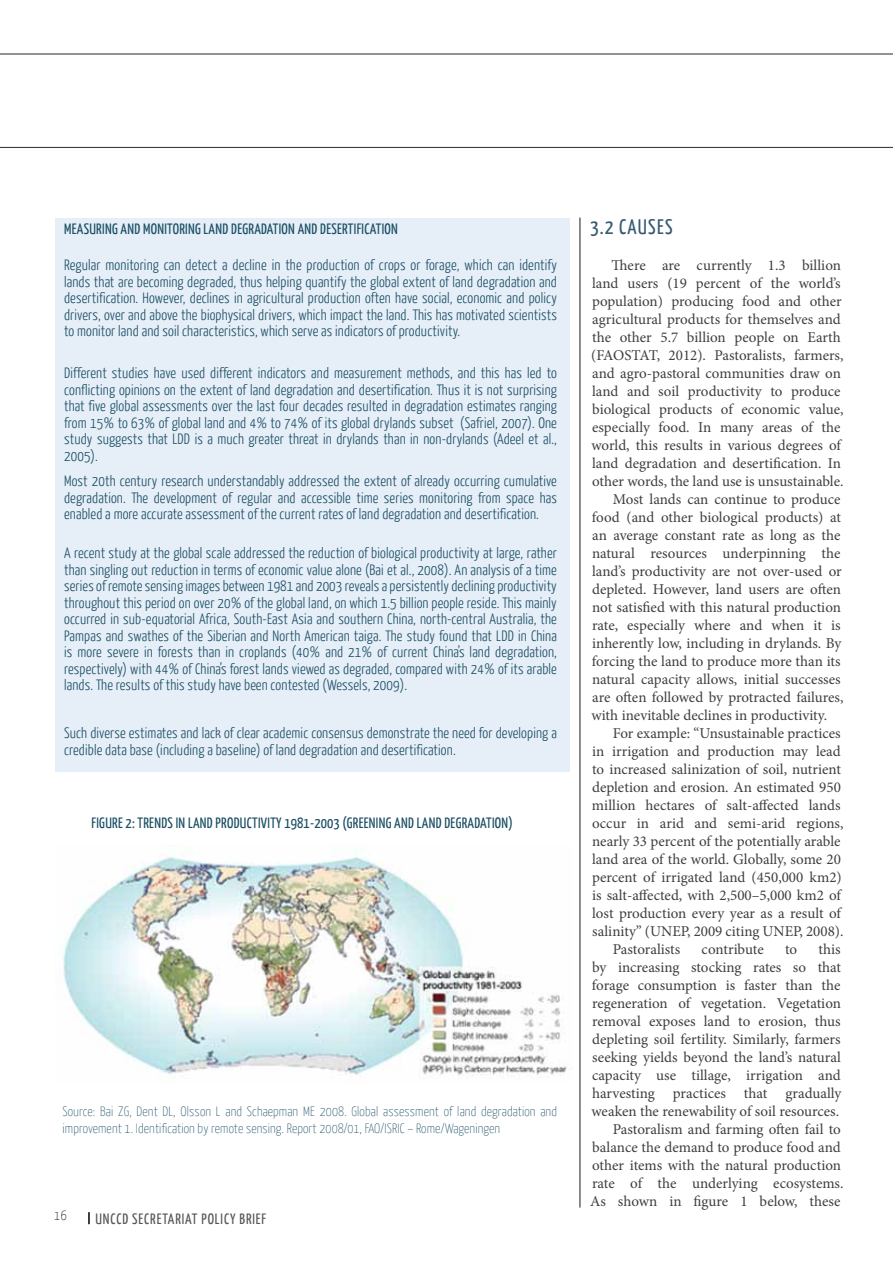
<style>
.page{position:relative;width:893px;height:1263px;background:#fff}
.page>*{position:absolute;margin:0;border:0;box-sizing:border-box;transform-origin:0 0}
.t1{font:21px "Yanone Kaffeesatz";color:#365a6f}
.t2{font:300 15px/16.5px "Yanone Kaffeesatz";letter-spacing:.01em;color:#194e63;text-align:justify}
.t3{font:15px/18px "Minion Pro";color:#3e3d40;text-align:right}
.t4{font:15px "Yanone Kaffeesatz";letter-spacing:.02em;color:#194e63}
.t5{font:15px "Yanone Kaffeesatz";letter-spacing:.06em;color:#555658}
.t6{font:100 13.5px/16.5px "Yanone Kaffeesatz";letter-spacing:.01em;color:#194e63}
.t7{font:100 13.5px "Yanone Kaffeesatz";color:#000}
</style>
<div class="page">
<hr style="left:0;top:53px;width:893px;height:2px;background:#3e3d40">
<hr style="left:0;top:147px;width:893px;height:1px;background:#3e3d40">
<svg style="left:88px;top:1212px;width:2px;height:12px"></svg>
<div style="left:56px;top:218px;width:514px;height:553px;background:#e6eef8"></div>
<hr style="left:580px;top:218px;width:1px;height:989px;background:#000">
<img style="left:63px;top:857px;width:510px;height:220px">
<p class="t4" style="left:64px;top:219px;width:334px">MEASURING AND MONITORING LAND DEGRADATION AND DESERTIFICATION</p>
<p class="t2" style="left:64px;top:256px;width:494px">Regular monitoring can detect a decline in the production of crops or forage, which can identify lands that are becoming degraded, thus helping quantify the global extent of land degradation and desertification. However, declines in agricultural production often have social, economic and policy drivers, over and above the biophysical drivers, which impact the land. This has motivated scientists to monitor land and soil characteristics, which serve as indicators of productivity.</p>
<p class="t2" style="left:64px;top:364px;width:494px">Different studies have used different indicators and measurement methods, and this has led to conflicting opinions on the extent of land degradation and desertification. Thus it is not surprising that five global assessments over the last four decades resulted in degradation estimates ranging from 15% to 63% of global land and 4% to 74% of its global drylands subset (Safriel, 2007). One study suggests that LDD is a much greater threat in drylands than in non-drylands (Adeel et al., 2005).</p>
<p class="t2" style="left:64px;top:472px;width:494px">Most 20th century research understandably addressed the extent of already occurring cumulative degradation. The development of regular and accessible time series monitoring from space has enabled a more accurate assessment of the current rates of land degradation and desertification.</p>
<p class="t2" style="left:64px;top:544px;width:494px">A recent study at the global scale addressed the reduction of biological productivity at large, rather than singling out reduction in terms of economic value alone (Bai et al., 2008). An analysis of a time series of remote sensing images between 1981 and 2003 reveals a persistently declining productivity throughout this period on over 20% of the global land, on which 1.5 billion people reside. This mainly occurred in sub-equatorial Africa, South-East Asia and southern China, north-central Australia, the Pampas and swathes of the Siberian and North American taiga. The study found that LDD in China is more severe in forests than in croplands (40% and 21% of current China’s land degradation, respectively) with 44% of China’s forest lands viewed as degraded, compared with 24% of its arable lands. The results of this study have been contested (Wessels, 2009).</p>
<p class="t2" style="left:64px;top:724px;width:494px">Such diverse estimates and lack of clear academic consensus demonstrate the need for developing a credible data base (including a baseline) of land degradation and desertification.</p>
<p class="t4" style="left:91px;top:813px;width:167px">FIGURE 2: TRENDS IN LAND PRODUCTIVITY</p>
<p class="t4" style="left:284px;top:813px;width:167px">1981-2003 (GREENING AND LAND DEGRADATIO</p>
<p class="t4" style="left:501px;top:813px;width:13px">N)</p>
<p class="t6" style="left:63px;top:1103px;width:496px">Source: Bai ZG, Dent DL, Olsson L and Schaepman ME 2008. Global assessment of land degradation and improvement 1. Identification by remote sensing. Report 2008/01, FAO/ISRIC – Rome/Wageningen</p>
<p class="t7" style="left:54px;top:1207px;width:14px">16</p>
<p class="t5" style="left:96px;top:1209px;width:172px">UNCCD SECRETARIAT POLICY BRIEF</p>
<h1 class="t1" style="left:590px;top:214px;width:83px">3.2 CAUSES</h1>
<p class="t3" style="left:612px;top:256px;width:231px">There are currently 1.3 billion</p>
<p class="t3" style="left:592px;top:274px;width:250px">land users (19 percent of the world’s</p>
<p class="t3" style="left:592px;top:292px;width:251px">population) producing food and other</p>
<p class="t3" style="left:592px;top:310px;width:250px">agricultural products for themselves and</p>
<p class="t3" style="left:592px;top:328px;width:250px">the other 5.7 billion people on Earth</p>
<p class="t3" style="left:591px;top:346px;width:254px">(FAOSTAT, 2012). Pastoralists, farmers,</p>
<p class="t3" style="left:592px;top:364px;width:250px">and agro-pastoral communities draw on</p>
<p class="t3" style="left:592px;top:382px;width:250px">land and soil productivity to produce</p>
<p class="t3" style="left:592px;top:400px;width:253px">biological products of economic value,</p>
<p class="t3" style="left:592px;top:418px;width:250px">especially food. In many areas of the</p>
<p class="t3" style="left:591px;top:436px;width:251px">world, this results in various degrees of</p>
<p class="t3" style="left:592px;top:454px;width:250px">land degradation and desertification. In</p>
<p class="t3" style="left:592px;top:472px;width:253px">other words, the land use is unsustainable.</p>
<p class="t3" style="left:613px;top:490px;width:229px">Most lands can continue to produce</p>
<p class="t3" style="left:592px;top:508px;width:251px">food (and other biological products) at</p>
<p class="t3" style="left:592px;top:526px;width:250px">an average constant rate as long as the</p>
<p class="t3" style="left:592px;top:544px;width:250px">natural resources underpinning the</p>
<p class="t3" style="left:592px;top:562px;width:251px">land’s productivity are not over-used or</p>
<p class="t3" style="left:592px;top:580px;width:250px">depleted. However, land users are often</p>
<p class="t3" style="left:592px;top:598px;width:250px">not satisfied with this natural production</p>
<p class="t3" style="left:592px;top:616px;width:250px">rate, especially where and when it is</p>
<p class="t3" style="left:592px;top:634px;width:251px">inherently low, including in drylands. By</p>
<p class="t3" style="left:592px;top:652px;width:250px">forcing the land to produce more than its</p>
<p class="t3" style="left:592px;top:670px;width:250px">natural capacity allows, initial successes</p>
<p class="t3" style="left:592px;top:688px;width:253px">are often followed by protracted failures,</p>
<p class="t3" style="left:591px;top:706px;width:237px">with inevitable declines in productivity.</p>
<p class="t3" style="left:613px;top:724px;width:229px">For example: “Unsustainable practices</p>
<p class="t3" style="left:592px;top:742px;width:250px">in irrigation and production may lead</p>
<p class="t3" style="left:592px;top:760px;width:251px">to increased salinization of soil, nutrient</p>
<p class="t3" style="left:592px;top:778px;width:250px">depletion and erosion. An estimated 950</p>
<p class="t3" style="left:592px;top:796px;width:250px">million hectares of salt-affected lands</p>
<p class="t3" style="left:592px;top:814px;width:253px">occur in arid and semi-arid regions,</p>
<p class="t3" style="left:592px;top:832px;width:250px">nearly 33 percent of the potentially arable</p>
<p class="t3" style="left:592px;top:850px;width:250px">land area of the world. Globally, some 20</p>
<p class="t3" style="left:592px;top:868px;width:251px">percent of irrigated land (450,000 km2)</p>
<p class="t3" style="left:592px;top:886px;width:250px">is salt-affected, with 2,500–5,000 km2 of</p>
<p class="t3" style="left:592px;top:904px;width:250px">lost production every year as a result of</p>
<p class="t3" style="left:592px;top:922px;width:253px">salinity” (UNEP, 2009 citing UNEP, 2008).</p>
<p class="t3" style="left:613px;top:940px;width:69px">Pastoralists</p>
<p class="t3" style="left:702px;top:940px;width:64px">contribute</p>
<p class="t3" style="left:785px;top:940px;width:14px">to</p>
<p class="t3" style="left:590px;top:940px;width:255px">this<br>by increasing stocking rates so that forage consumption is faster than the regeneration of vegetation. Vegetation removal exposes land to erosion, thus depleting soil fertility. Similarly, farmers seeking yields beyond the land’s natural capacity use tillage, irrigation and harvesting practices that gradually weaken the renewability of soil resources.<br>Pastoralism and farming often fail to balance the demand to produce food and other items with the natural production rate of the underlying ecosystems.<br>As shown in figure 1 below, these</p>
</div>
